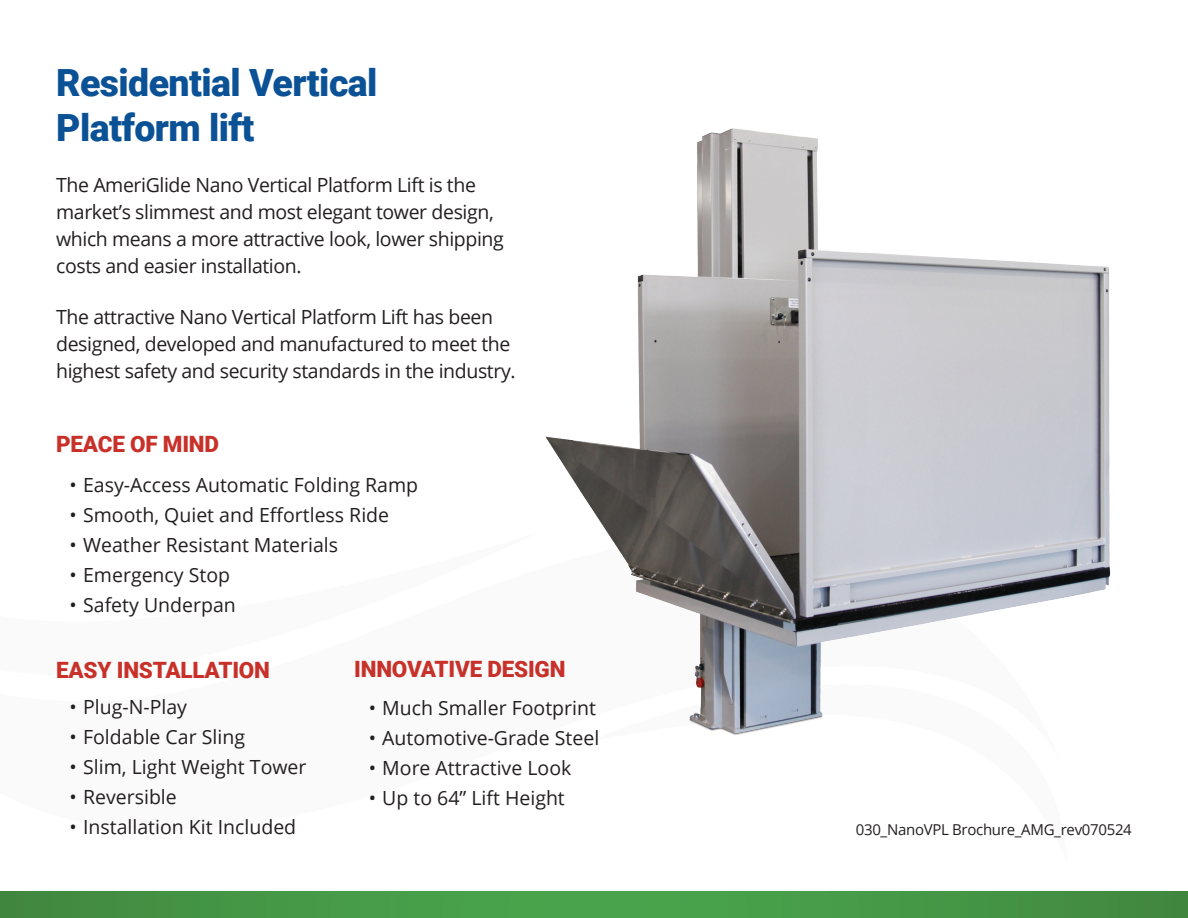
<style>
.page{position:relative;width:1188px;height:918px;background:#fff}
.page>*{position:absolute;margin:0;border:0;box-sizing:border-box;transform-origin:0 0}
.t1{font:900 37.5px/45px "Roboto";letter-spacing:-.015em;color:#0b5196}
.t2{font:900 22.5px "Roboto";letter-spacing:-.01em;color:#c8312a}
.t3{font:19.5px/27px "Open Sans";letter-spacing:-.02em;color:#231f20}
.t4{font:19.5px "Open Sans";color:#231f20}
.t5{font:15px "Open Sans";letter-spacing:-.02em;color:#231f20}
</style>
<div class="page">
<svg style="left:0;top:892px;width:1188px;height:26px;background:#459746"></svg>
<img style="left:545px;top:128px;width:566px;height:607px">
<h1 class="t1" style="left:56px;top:59px;width:323px">Residential Vertical<br>Platform lift</h1>
<p class="t3" style="left:56px;top:171px;width:449px">The AmeriGlide Nano Vertical Platform Lift is the market’s slimmest and most elegant tower design, which means a more attractive look, lower shipping costs and easier installation.</p>
<p class="t3" style="left:56px;top:303px;width:461px">The attractive Nano Vertical Platform Lift has been designed, developed and manufactured to meet the highest safety and security standards in the industry.</p>
<p class="t2" style="left:56px;top:428px;width:164px">PEACE OF MIND</p>
<p class="t4" style="left:70px;top:471px;width:350px">• Easy-Access Automatic Folding Ramp</p>
<p class="t4" style="left:70px;top:501px;width:321px">• Smooth, Quiet and Effortless Ride</p>
<p class="t4" style="left:70px;top:531px;width:270px">• Weather Resistant Materials</p>
<p class="t4" style="left:70px;top:561px;width:162px">• Emergency Stop</p>
<p class="t4" style="left:70px;top:591px;width:168px">• Safety Underpan</p>
<p class="t2" style="left:56px;top:654px;width:215px">EASY INSTALLATION</p>
<p class="t4" style="left:70px;top:694px;width:119px">• Plug-N-Play</p>
<p class="t4" style="left:70px;top:724px;width:177px">• Foldable Car Sling</p>
<p class="t4" style="left:70px;top:754px;width:238px">• Slim, Light Weight Tower</p>
<p class="t4" style="left:70px;top:784px;width:109px">• Reversible</p>
<p class="t4" style="left:70px;top:814px;width:228px">• Installation Kit Included</p>
<p class="t2" style="left:354px;top:653px;width:213px">INNOVATIVE DESIGN</p>
<p class="t4" style="left:369px;top:694px;width:229px">• Much Smaller Footprint</p>
<p class="t4" style="left:369px;top:724px;width:232px">• Automotive-Grade Steel</p>
<p class="t4" style="left:369px;top:754px;width:204px">• More Attractive Look</p>
<p class="t4" style="left:369px;top:784px;width:198px">• Up to 64” Lift Height</p>
<p class="t5" style="left:856px;top:820px;width:278px">030_NanoVPL Brochure_AMG_rev070524</p>
</div>
